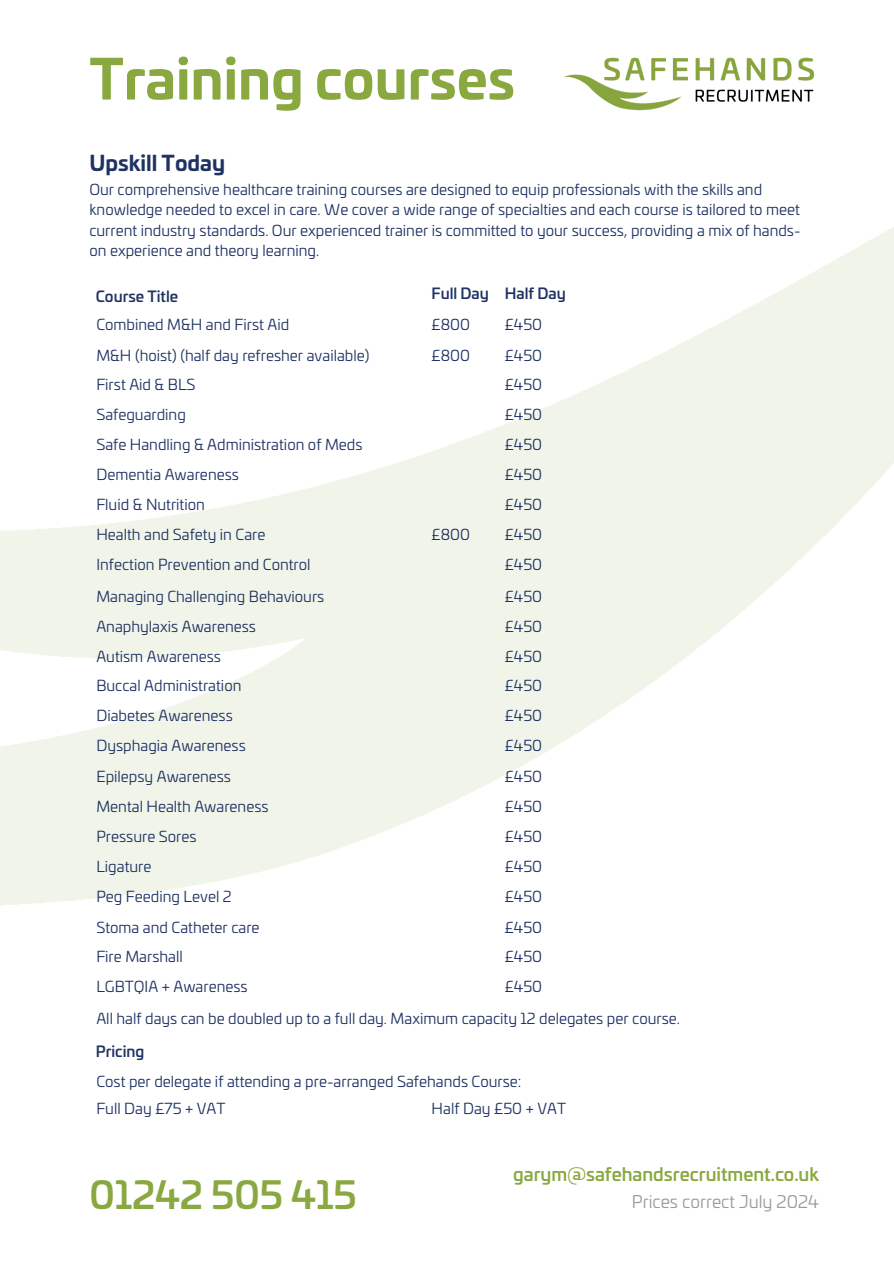
<style>
.page{position:relative;width:894px;height:1264px;background:#fff}
.page>*{position:absolute;margin:0;border:0;box-sizing:border-box;transform-origin:0 0}
.t1{font:700 54px "Univia Pro";color:#89a83f}
.t2{font:500 37.5px "Univia Pro";color:#89a83f}
.t3{font:700 21px "Univia Pro";color:#1f3263}
.t4{font:500 18px "Univia Pro";color:#89a83f}
.t5{font:17.25px "Univia Pro";color:#9b9b9b}
.t6{font:15px/20.2px "Univia Pro";color:#1f3263}
.t7{font:500 15px "Univia Pro";color:#1f3263}
</style>
<div class="page">
<img style="left:564px;top:57px;width:250px;height:54px">
<p class="t1" style="left:89px;top:56px;width:427px">Training courses</p>
<p class="t3" style="left:89px;top:155px;width:137px">Upskill Today</p>
<p class="t6" style="left:89px;top:180px;width:712px">Our comprehensive healthcare training courses are designed to equip professionals with the skills and knowledge needed to excel in care. We cover a wide range of specialties and each course is tailored to meet current industry standards. Our experienced trainer is committed to your success, providing a mix of hands&shy;on experience and theory learning.</p>
<h1 class="t7" style="left:96px;top:290px;width:84px">Course Title</h1>
<p class="t7" style="left:431px;top:286px;width:59px">Full Day</p>
<p class="t7" style="left:504px;top:286px;width:62px">Half Day</p>
<p class="t6" style="left:96px;top:315px;width:194px">Combined M&amp;H and First Aid</p>
<p class="t6" style="left:431px;top:315px;width:40px">£800</p>
<p class="t6" style="left:504px;top:315px;width:39px">£450</p>
<p class="t6" style="left:96px;top:346px;width:274px">M&amp;H (hoist) (half day refresher available)</p>
<p class="t6" style="left:431px;top:346px;width:40px">£800</p>
<p class="t6" style="left:504px;top:346px;width:39px">£450</p>
<p class="t6" style="left:96px;top:376px;width:101px">First Aid &amp; BLS</p>
<p class="t6" style="left:504px;top:376px;width:39px">£450</p>
<p class="t6" style="left:96px;top:405px;width:91px">Safeguarding</p>
<p class="t6" style="left:504px;top:405px;width:39px">£450</p>
<p class="t6" style="left:96px;top:435px;width:267px">Safe Handling &amp; Administration of Meds</p>
<p class="t6" style="left:504px;top:435px;width:39px">£450</p>
<p class="t6" style="left:96px;top:465px;width:144px">Dementia Awareness</p>
<p class="t6" style="left:504px;top:465px;width:39px">£450</p>
<p class="t6" style="left:96px;top:495px;width:110px">Fluid &amp; Nutrition</p>
<p class="t6" style="left:504px;top:495px;width:39px">£450</p>
<p class="t6" style="left:96px;top:525px;width:170px">Health and Safety in Care</p>
<p class="t6" style="left:431px;top:525px;width:40px">£800</p>
<p class="t6" style="left:504px;top:525px;width:39px">£450</p>
<p class="t6" style="left:96px;top:555px;width:216px">Infection Prevention and Control</p>
<p class="t6" style="left:504px;top:555px;width:39px">£450</p>
<p class="t6" style="left:96px;top:587px;width:229px">Managing Challenging Behaviours</p>
<p class="t6" style="left:504px;top:587px;width:39px">£450</p>
<p class="t6" style="left:96px;top:617px;width:161px">Anaphylaxis Awareness</p>
<p class="t6" style="left:504px;top:617px;width:39px">£450</p>
<p class="t6" style="left:96px;top:647px;width:126px">Autism Awareness</p>
<p class="t6" style="left:504px;top:647px;width:39px">£450</p>
<p class="t6" style="left:96px;top:676px;width:146px">Buccal Administration</p>
<p class="t6" style="left:504px;top:676px;width:39px">£450</p>
<p class="t6" style="left:96px;top:706px;width:138px">Diabetes Awareness</p>
<p class="t6" style="left:504px;top:706px;width:39px">£450</p>
<p class="t6" style="left:96px;top:737px;width:151px">Dysphagia Awareness</p>
<p class="t6" style="left:504px;top:737px;width:39px">£450</p>
<p class="t6" style="left:96px;top:767px;width:136px">Epilepsy Awareness</p>
<p class="t6" style="left:504px;top:767px;width:39px">£450</p>
<p class="t6" style="left:96px;top:797px;width:174px">Mental Health Awareness</p>
<p class="t6" style="left:504px;top:797px;width:39px">£450</p>
<p class="t6" style="left:96px;top:827px;width:102px">Pressure Sores</p>
<p class="t6" style="left:504px;top:827px;width:39px">£450</p>
<p class="t6" style="left:96px;top:857px;width:57px">Ligature</p>
<p class="t6" style="left:504px;top:857px;width:39px">£450</p>
<p class="t6" style="left:96px;top:887px;width:137px">Peg Feeding Level 2</p>
<p class="t6" style="left:504px;top:887px;width:39px">£450</p>
<p class="t6" style="left:96px;top:918px;width:165px">Stoma and Catheter care</p>
<p class="t6" style="left:504px;top:918px;width:39px">£450</p>
<p class="t6" style="left:96px;top:947px;width:88px">Fire Marshall</p>
<p class="t6" style="left:504px;top:947px;width:39px">£450</p>
<p class="t6" style="left:96px;top:977px;width:153px">LGBTQIA + Awareness</p>
<p class="t6" style="left:504px;top:977px;width:39px">£450</p>
<p class="t6" style="left:96px;top:1009px;width:585px">All half days can be doubled up to a full day. Maximum capacity 12 delegates per course.</p>
<p class="t7" style="left:96px;top:1045px;width:50px">Pricing</p>
<p class="t6" style="left:96px;top:1072px;width:426px">Cost per delegate if attending a pre-arranged Safehands Course:</p>
<p class="t6" style="left:96px;top:1099px;width:131px">Full Day £75 + VAT</p>
<p class="t6" style="left:431px;top:1099px;width:136px">Half Day £50 + VAT</p>
<h2 class="t2" style="left:89px;top:1179px;width:269px">01242 505 415</h2>
<p class="t4" style="left:513px;top:1166px;width:307px">garym@safehandsrecruitment.co.uk</p>
<h3 class="t5" style="left:631px;top:1193px;width:189px">Prices correct July 2024</h3>
</div>
